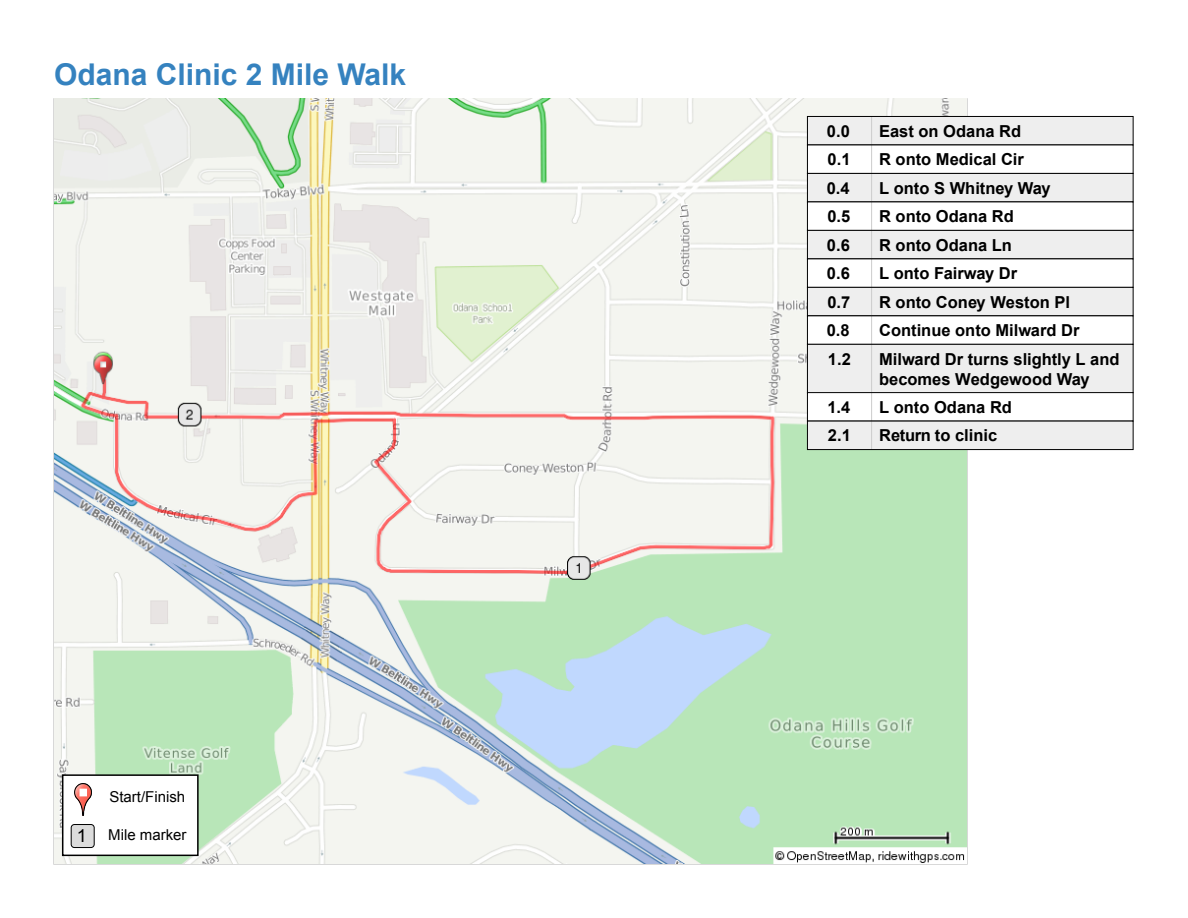
<style>
.page{position:relative;width:1188px;height:918px;background:#fff}
.page>*{position:absolute;margin:0;border:0;box-sizing:border-box;transform-origin:0 0}
.t1{font:700 30px "Arial";color:#3582bf}
.t2{font:18px "Arial";color:#000}
.t3{font:700 16.5px/19.8px "Arial";color:#000}
.t4{font:15px "Arial";color:#000}
</style>
<div class="page">
<img style="left:54px;top:99px;width:913px;height:765px">
<div style="left:807px;top:116px;width:326px;height:29px;background:#eee"></div>
<div style="left:807px;top:116px;width:327px;height:29px;border:1px solid #000"></div>
<div style="left:807px;top:145px;width:326px;height:28px;background:#fff"></div>
<div style="left:807px;top:173px;width:326px;height:29px;background:#eee"></div>
<div style="left:807px;top:173px;width:327px;height:29px;border:1px solid #000"></div>
<div style="left:807px;top:202px;width:326px;height:28px;background:#fff"></div>
<div style="left:807px;top:230px;width:326px;height:29px;background:#eee"></div>
<div style="left:807px;top:230px;width:327px;height:29px;border:1px solid #000"></div>
<div style="left:807px;top:259px;width:326px;height:28px;background:#fff"></div>
<div style="left:807px;top:287px;width:326px;height:29px;background:#eee"></div>
<div style="left:807px;top:287px;width:327px;height:29px;border:1px solid #000"></div>
<div style="left:807px;top:316px;width:326px;height:28px;background:#fff"></div>
<svg style="left:871px;top:116px;width:1px;height:227px"></svg>
<div style="left:807px;top:315px;width:327px;height:30px;border:1px solid #000"></div>
<div style="left:807px;top:344px;width:326px;height:49px;background:#eee"></div>
<hr style="left:871px;top:344px;width:1px;height:49px;background:#ccc">
<div style="left:807px;top:344px;width:327px;height:49px;border:1px solid #000"></div>
<div style="left:807px;top:393px;width:326px;height:28px;background:#fff"></div>
<div style="left:807px;top:392px;width:327px;height:29px;border:1px solid #000"></div>
<div style="left:807px;top:421px;width:326px;height:29px;background:#eee"></div>
<svg style="left:871px;top:393px;width:1px;height:55px"></svg>
<div style="left:807px;top:421px;width:327px;height:29px;border:1px solid #000"></div>
<div style="left:62px;top:774px;width:137px;height:82px;background:#fff;border:2px solid #000"></div>
<img style="left:74px;top:784px;width:18px;height:31px">
<div style="left:71px;top:825px;width:23px;height:23px;background:#dcdcdc;border-radius:3px"></div>
<div style="left:71px;top:824px;width:24px;height:24px;border:1px solid #000;border-radius:3px"></div>
<h1 class="t1" style="left:54px;top:55px;width:354px">Odana Clinic 2 Mile Walk</h1>
<p class="t2" style="left:77px;top:824px;width:12px">1</p>
<p class="t4" style="left:109px;top:787px;width:77px">Start/Finish</p>
<p class="t4" style="left:108px;top:825px;width:80px">Mile marker</p>
<p class="t3" style="left:827px;top:122px;width:24px">0.0</p>
<p class="t3" style="left:879px;top:122px;width:144px">East on Odana Rd</p>
<p class="t3" style="left:828px;top:150px;width:24px">0.1</p>
<p class="t3" style="left:879px;top:150px;width:146px">R onto Medical Cir</p>
<p class="t3" style="left:827px;top:179px;width:24px">0.4</p>
<p class="t3" style="left:879px;top:179px;width:173px">L onto S Whitney Way</p>
<p class="t3" style="left:827px;top:207px;width:24px">0.5</p>
<p class="t3" style="left:879px;top:207px;width:136px">R onto Odana Rd</p>
<p class="t3" style="left:827px;top:236px;width:24px">0.6</p>
<p class="t3" style="left:879px;top:236px;width:134px">R onto Odana Ln</p>
<p class="t3" style="left:827px;top:264px;width:24px">0.6</p>
<p class="t3" style="left:879px;top:264px;width:140px">L onto Fairway Dr</p>
<p class="t3" style="left:827px;top:293px;width:24px">0.7</p>
<p class="t3" style="left:879px;top:293px;width:193px">R onto Coney Weston Pl</p>
<p class="t3" style="left:827px;top:321px;width:24px">0.8</p>
<p class="t3" style="left:879px;top:321px;width:202px">Continue onto Milward Dr</p>
<p class="t3" style="left:828px;top:350px;width:24px">1.2</p>
<p class="t3" style="left:879px;top:350px;width:242px">Milward Dr turns slightly L and becomes Wedgewood Way</p>
<p class="t3" style="left:827px;top:398px;width:24px">1.4</p>
<p class="t3" style="left:879px;top:398px;width:134px">L onto Odana Rd</p>
<p class="t3" style="left:828px;top:426px;width:24px">2.1</p>
<p class="t3" style="left:879px;top:426px;width:120px">Return to clinic</p>
</div>
